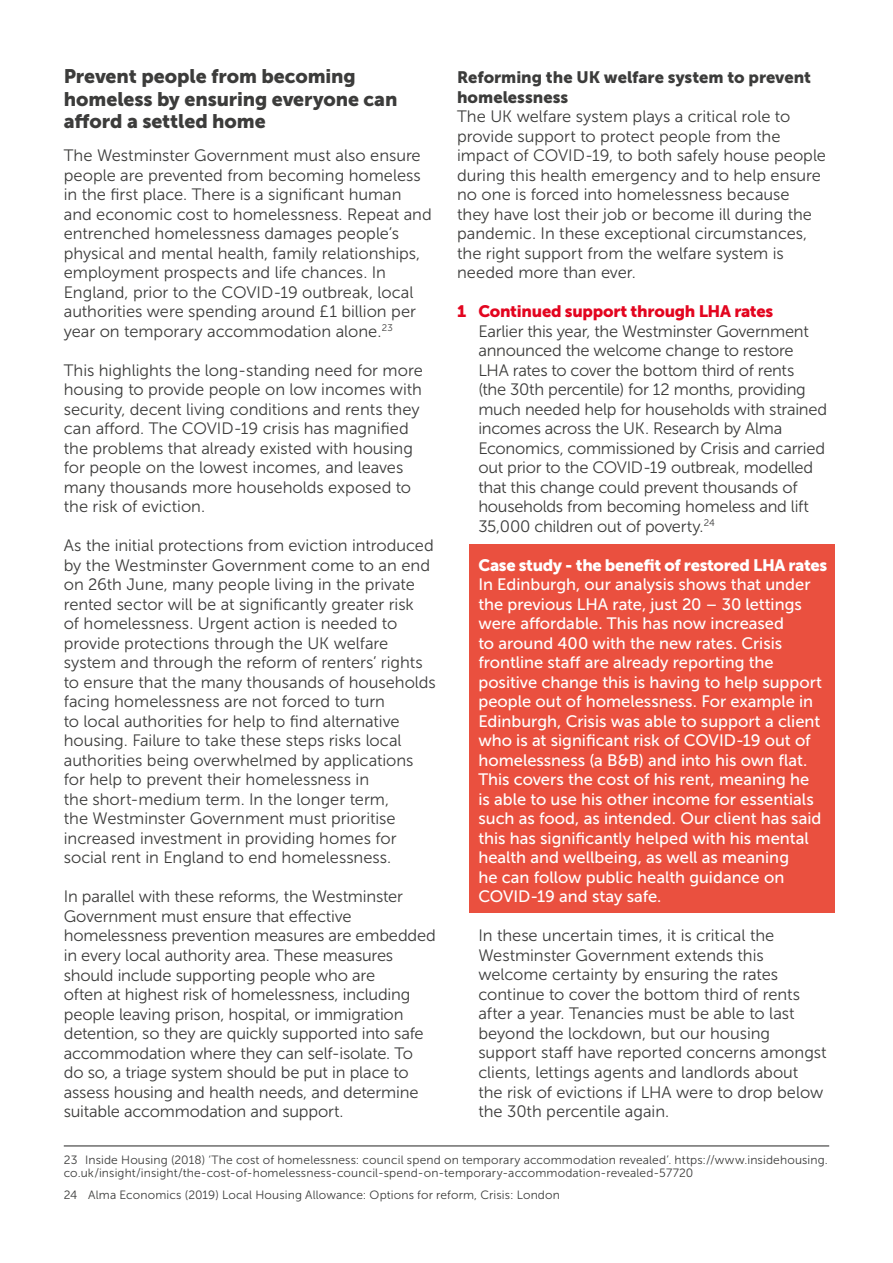
<style>
.page{position:relative;width:893px;height:1263px;background:#fff}
.page>*{position:absolute;margin:0;border:0;box-sizing:border-box;transform-origin:0 0}
.t1{font:19.5px/22.5px "Museo Sans 900";letter-spacing:-.005em;color:#3c3c3b}
.t2{font:16.5px/19.5px "Museo Sans 300";letter-spacing:-.005em;color:#3c3c3b}
.t3{font:16.5px/19.5px "Museo Sans 500";color:#fff}
.t4{font:16.5px/19.5px "Museo Sans 900";color:#3c3c3b}
.t5{font:16.5px "Museo Sans 900";letter-spacing:-.02em;color:#fff}
.t6{font:16.5px "Museo Sans 900";letter-spacing:-.015em;color:#e3051f}
.t7{font:12px/13.5px "Museo Sans 300";letter-spacing:.01em;color:#3c3c3b}
</style>
<div class="page">
<div style="left:469px;top:544px;width:365px;height:369px;background:#ea503f"></div>
<hr style="left:64px;top:1145px;width:765px;height:1px;background:#3c3c3b">
<p class="t1" style="left:64px;top:65px;width:335px">Prevent people from becoming homeless by ensuring everyone can afford a settled home</p>
<p class="t2" style="left:64px;top:146px;width:369px">The Westminster Government must also ensure people are prevented from becoming homeless in the first place. There is a significant human and economic cost to homelessness. Repeat and entrenched homelessness damages people’s physical and mental health, family relationships, employment prospects and life chances. In England, prior to the COVID-19 outbreak, local authorities were spending around £1 billion per year on temporary accommodation alone.<sup>23</sup></p>
<p class="t2" style="left:64px;top:360px;width:360px">This highlights the long-standing need for more housing to provide people on low incomes with security, decent living conditions and rents they can afford. The COVID-19 crisis has magnified the problems that already existed with housing for people on the lowest incomes, and leaves many thousands more households exposed to the risk of eviction.</p>
<p class="t2" style="left:64px;top:536px;width:374px">As the initial protections from eviction introduced by the Westminster Government come to an end on 26th June, many people living in the private rented sector will be at significantly greater risk<br>of homelessness. Urgent action is needed to provide protections through the UK welfare system and through the reform of renters’ rights to ensure that the many thousands of households facing homelessness are not forced to turn<br>to local authorities for help to find alternative housing. Failure to take these steps risks local authorities being overwhelmed by applications for help to prevent their homelessness in<br>the short-medium term. In the longer term,<br>the Westminster Government must prioritise increased investment in providing homes for social rent in England to end homelessness.</p>
<p class="t2" style="left:64px;top:887px;width:374px">In parallel with these reforms, the Westminster Government must ensure that effective homelessness prevention measures are embedded in every local authority area. These measures should include supporting people who are<br>often at highest risk of homelessness, including people leaving prison, hospital, or immigration detention, so they are quickly supported into safe accommodation where they can self-isolate. To do so, a triage system should be put in place to assess housing and health needs, and determine suitable accommodation and support.</p>
<p class="t7" style="left:64px;top:1153px;width:766px">23 Inside Housing (2018) ‘The cost of homelessness: council spend on temporary accommodation revealed’. https://www.insidehousing. co.uk/insight/insight/the-cost-of-homelessness-council-spend-on-temporary-accommodation-revealed-57720</p>
<p class="t7" style="left:64px;top:1188px;width:498px">24 Alma Economics (2019) Local Housing Allowance: Options for reform, Crisis: London</p>
<p class="t4" style="left:457px;top:68px;width:355px">Reforming the UK welfare system to prevent homelessness</p>
<p class="t2" style="left:457px;top:107px;width:370px">The UK welfare system plays a critical role to provide support to protect people from the impact of COVID-19, to both safely house people during this health emergency and to help ensure no one is forced into homelessness because they have lost their job or become ill during the pandemic. In these exceptional circumstances, the right support from the welfare system is needed more than ever.</p>
<p class="t6" style="left:457px;top:302px;width:318px">1 Continued support through LHA rates</p>
<p class="t2" style="left:478px;top:322px;width:350px">Earlier this year, the Westminster Government announced the welcome change to restore LHA rates to cover the bottom third of rents<br>(the 30th percentile) for 12 months, providing much needed help for households with strained incomes across the UK. Research by Alma Economics, commissioned by Crisis and carried out prior to the COVID-19 outbreak, modelled that this change could prevent thousands of households from becoming homeless and lift 35,000 children out of poverty.<sup>24</sup></p>
<p class="t5" style="left:478px;top:556px;width:350px">Case study - the benefit of restored LHA rates</p>
<p class="t3" style="left:478px;top:575px;width:345px">In Edinburgh, our analysis shows that under the previous LHA rate, just 20 – 30 lettings were affordable. This has now increased<br>to around 400 with the new rates. Crisis frontline staff are already reporting the positive change this is having to help support people out of homelessness. For example in Edinburgh, Crisis was able to support a client who is at significant risk of COVID-19 out of homelessness (a B&amp;B) and into his own flat.<br>This covers the cost of his rent, meaning he is able to use his other income for essentials such as food, as intended. Our client has said this has significantly helped with his mental health and wellbeing, as well as meaning<br>he can follow public health guidance on COVID-19 and stay safe.</p>
<p class="t2" style="left:478px;top:926px;width:350px">In these uncertain times, it is critical the Westminster Government extends this welcome certainty by ensuring the rates continue to cover the bottom third of rents after a year. Tenancies must be able to last beyond the lockdown, but our housing support staff have reported concerns amongst clients, lettings agents and landlords about the risk of evictions if LHA were to drop below the 30th percentile again.</p>
</div>
